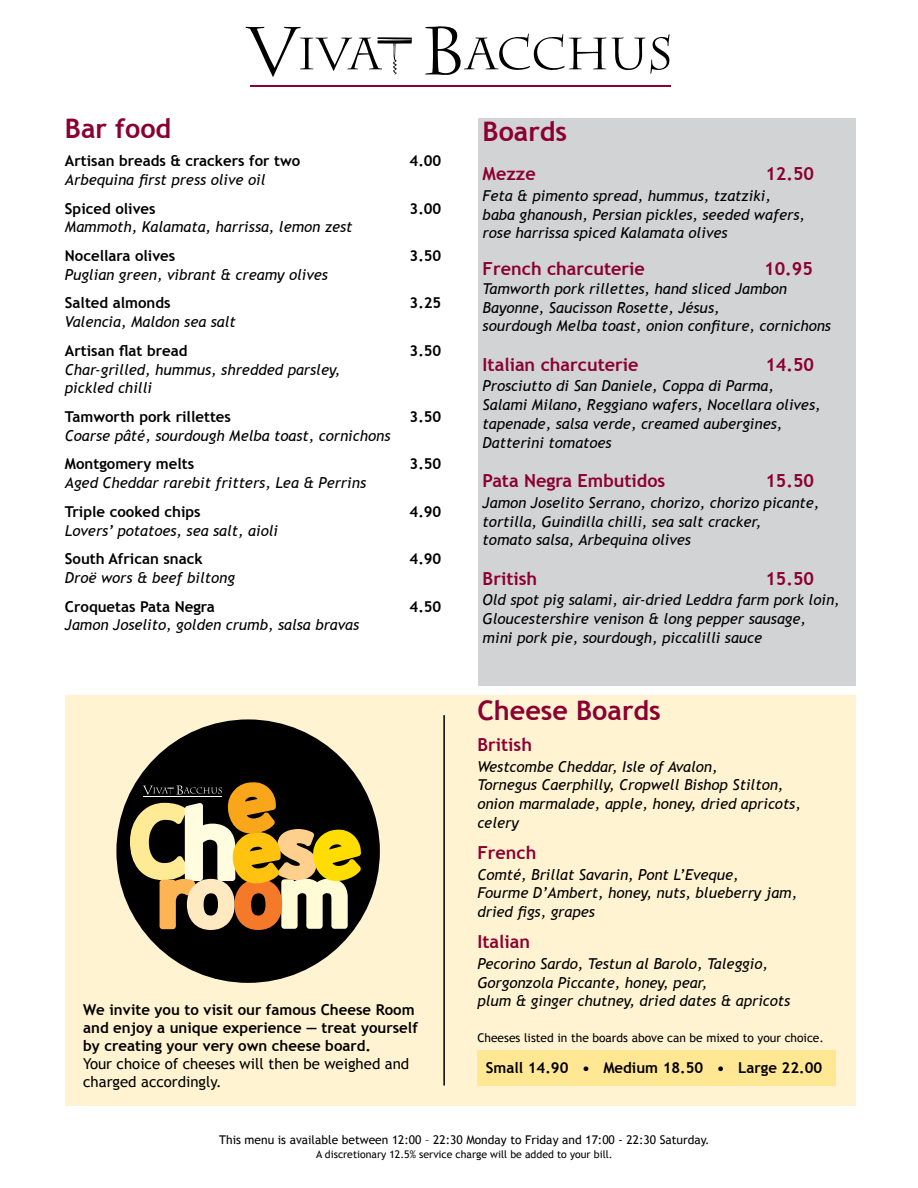
<style>
.page{position:relative;width:918px;height:1188px;background:#fff}
.page>*{position:absolute;margin:0;border:0;box-sizing:border-box;transform-origin:0 0}
.t1{font:700 27px "Trebuchet MS";color:#8b0030}
.t2{font:700 18px "Trebuchet MS";color:#8b0030}
.t3{font:italic 15px/18.8px "Trebuchet MS";color:#000}
.t4{font:700 15px/18px "Trebuchet MS";color:#000}
.t5{font:15px/18px "Trebuchet MS";color:#000}
.t6{font:12px "Trebuchet MS";color:#000}
.t7{font:10.5px "Trebuchet MS";color:#000}
</style>
<div class="page">
<div style="left:478px;top:119px;width:378px;height:567px;background:#d1d3d4"></div>
<div style="left:65px;top:695px;width:791px;height:410px;background:#fff3d1"></div>
<div style="left:477px;top:1050px;width:358px;height:36px;background:#ffe794"></div>
<svg style="left:246px;top:27px;width:166px;height:50px"></svg>
<svg style="left:425px;top:26px;width:245px;height:49px"></svg>
<hr style="left:250px;top:85px;width:421px;height:2px;background:#8b0030">
<div style="left:116px;top:719px;width:264px;height:264px;background:#000;border-radius:50%"></div>
<svg style="left:130px;top:782px;width:231px;height:148px"></svg>
<hr style="left:443px;top:715px;width:2px;height:371px;background:#000">
<h1 class="t1" style="left:65px;top:111px;width:108px">Bar food</h1>
<p class="t4" style="left:65px;top:152px;width:237px">Artisan breads &amp; crackers for two</p>
<p class="t4" style="left:410px;top:152px;width:33px">4.00</p>
<p class="t3" style="left:65px;top:171px;width:202px">Arbequina first press olive oil</p>
<p class="t4" style="left:65px;top:199px;width:92px">Spiced olives</p>
<p class="t4" style="left:410px;top:199px;width:33px">3.00</p>
<p class="t3" style="left:65px;top:218px;width:289px">Mammoth, Kalamata, harrissa, lemon zest</p>
<p class="t4" style="left:65px;top:247px;width:112px">Nocellara olives</p>
<p class="t4" style="left:410px;top:247px;width:33px">3.50</p>
<p class="t3" style="left:65px;top:265px;width:265px">Puglian green, vibrant &amp; creamy olives</p>
<p class="t4" style="left:65px;top:294px;width:107px">Salted almonds</p>
<p class="t4" style="left:410px;top:294px;width:33px">3.25</p>
<p class="t3" style="left:65px;top:313px;width:172px">Valencia, Maldon sea salt</p>
<p class="t4" style="left:65px;top:342px;width:124px">Artisan flat bread</p>
<p class="t4" style="left:410px;top:342px;width:33px">3.50</p>
<p class="t3" style="left:65px;top:360px;width:277px">Char-grilled, hummus, shredded parsley, pickled chilli</p>
<p class="t4" style="left:65px;top:408px;width:168px">Tamworth pork rillettes</p>
<p class="t4" style="left:410px;top:408px;width:33px">3.50</p>
<p class="t3" style="left:65px;top:426px;width:327px">Coarse pâté, sourdough Melba toast, cornichons</p>
<p class="t4" style="left:65px;top:455px;width:131px">Montgomery melts</p>
<p class="t4" style="left:410px;top:455px;width:33px">3.50</p>
<p class="t3" style="left:65px;top:474px;width:303px">Aged Cheddar rarebit fritters, Lea &amp; Perrins</p>
<p class="t4" style="left:65px;top:502px;width:137px">Triple cooked chips</p>
<p class="t4" style="left:410px;top:502px;width:33px">4.90</p>
<p class="t3" style="left:65px;top:521px;width:215px">Lovers’ potatoes, sea salt, aioli</p>
<p class="t4" style="left:65px;top:550px;width:139px">South African snack</p>
<p class="t4" style="left:410px;top:550px;width:33px">4.90</p>
<p class="t3" style="left:65px;top:568px;width:172px">Droë wors &amp; beef biltong</p>
<p class="t4" style="left:65px;top:597px;width:151px">Croquetas Pata Negra</p>
<p class="t4" style="left:410px;top:597px;width:33px">4.50</p>
<p class="t3" style="left:65px;top:616px;width:296px">Jamon Joselito, golden crumb, salsa bravas</p>
<h1 class="t1" style="left:483px;top:114px;width:86px">Boards</h1>
<p class="t2" style="left:483px;top:162px;width:55px">Mezze</p>
<p class="t2" style="left:765px;top:162px;width:50px">12.50</p>
<p class="t3" style="left:483px;top:186px;width:324px">Feta &amp; pimento spread, hummus, tzatziki, baba ghanoush, Persian pickles, seeded wafers, rose harrissa spiced Kalamata olives</p>
<p class="t2" style="left:483px;top:257px;width:164px">French charcuterie</p>
<p class="t2" style="left:764px;top:257px;width:50px">10.95</p>
<p class="t3" style="left:483px;top:279px;width:350px">Tamworth pork rillettes, hand sliced Jambon<br>Bayonne, Saucisson Rosette, Jésus,<br>sourdough Melba toast, onion confiture, cornichons</p>
<p class="t2" style="left:483px;top:353px;width:157px">Italian charcuterie</p>
<p class="t2" style="left:765px;top:353px;width:50px">14.50</p>
<p class="t3" style="left:483px;top:377px;width:339px">Prosciutto di San Daniele, Coppa di Parma, Salami Milano, Reggiano wafers, Nocellara olives, tapenade, salsa verde, creamed aubergines, Datterini tomatoes</p>
<p class="t2" style="left:483px;top:469px;width:184px">Pata Negra Embutidos</p>
<p class="t2" style="left:765px;top:469px;width:50px">15.50</p>
<p class="t3" style="left:483px;top:493px;width:338px">Jamon Joselito Serrano, chorizo, chorizo picante, tortilla, Guindilla chilli, sea salt cracker,<br>tomato salsa, Arbequina olives</p>
<p class="t2" style="left:483px;top:567px;width:56px">British</p>
<p class="t2" style="left:765px;top:567px;width:50px">15.50</p>
<p class="t3" style="left:483px;top:591px;width:359px">Old spot pig salami, air-dried Leddra farm pork loin,<br>Gloucestershire venison &amp; long pepper sausage,<br>mini pork pie, sourdough, piccalilli sauce</p>
<h1 class="t1" style="left:477px;top:694px;width:185px">Cheese Boards</h1>
<p class="t2" style="left:477px;top:733px;width:56px">British</p>
<p class="t3" style="left:477px;top:757px;width:325px">Westcombe Cheddar, Isle of Avalon,<br>Tornegus Caerphilly, Cropwell Bishop Stilton, onion marmalade, apple, honey, dried apricots, celery</p>
<p class="t2" style="left:477px;top:841px;width:61px">French</p>
<p class="t3" style="left:477px;top:865px;width:321px">Comté, Brillat Savarin, Pont L’Eveque,<br>Fourme D’Ambert, honey, nuts, blueberry jam, dried figs, grapes</p>
<p class="t2" style="left:477px;top:930px;width:54px">Italian</p>
<p class="t3" style="left:477px;top:954px;width:314px">Pecorino Sardo, Testun al Barolo, Taleggio,<br>Gorgonzola Piccante, honey, pear,<br>plum &amp; ginger chutney, dried dates &amp; apricots</p>
<p class="t6" style="left:477px;top:1031px;width:348px">Cheeses listed in the boards above can be mixed to your choice.</p>
<p class="t4" style="left:83px;top:1000px;width:336px">We invite you to visit our famous Cheese Room and enjoy a unique experience — treat yourself by creating your very own cheese board.</p>
<p class="t5" style="left:83px;top:1054px;width:328px">Your choice of cheeses will then be weighed and charged accordingly.</p>
<p class="t4" style="left:486px;top:1059px;width:338px">Small 14.90 • Medium 18.50 • Large 22.00</p>
<p class="t6" style="left:219px;top:1133px;width:492px">This menu is available between 12:00 – 22:30 Monday to Friday and 17:00 - 22:30 Saturday.</p>
<p class="t7" style="left:316px;top:1148px;width:298px">A discretionary 12.5% service charge will be added to your bill.</p>
</div>
